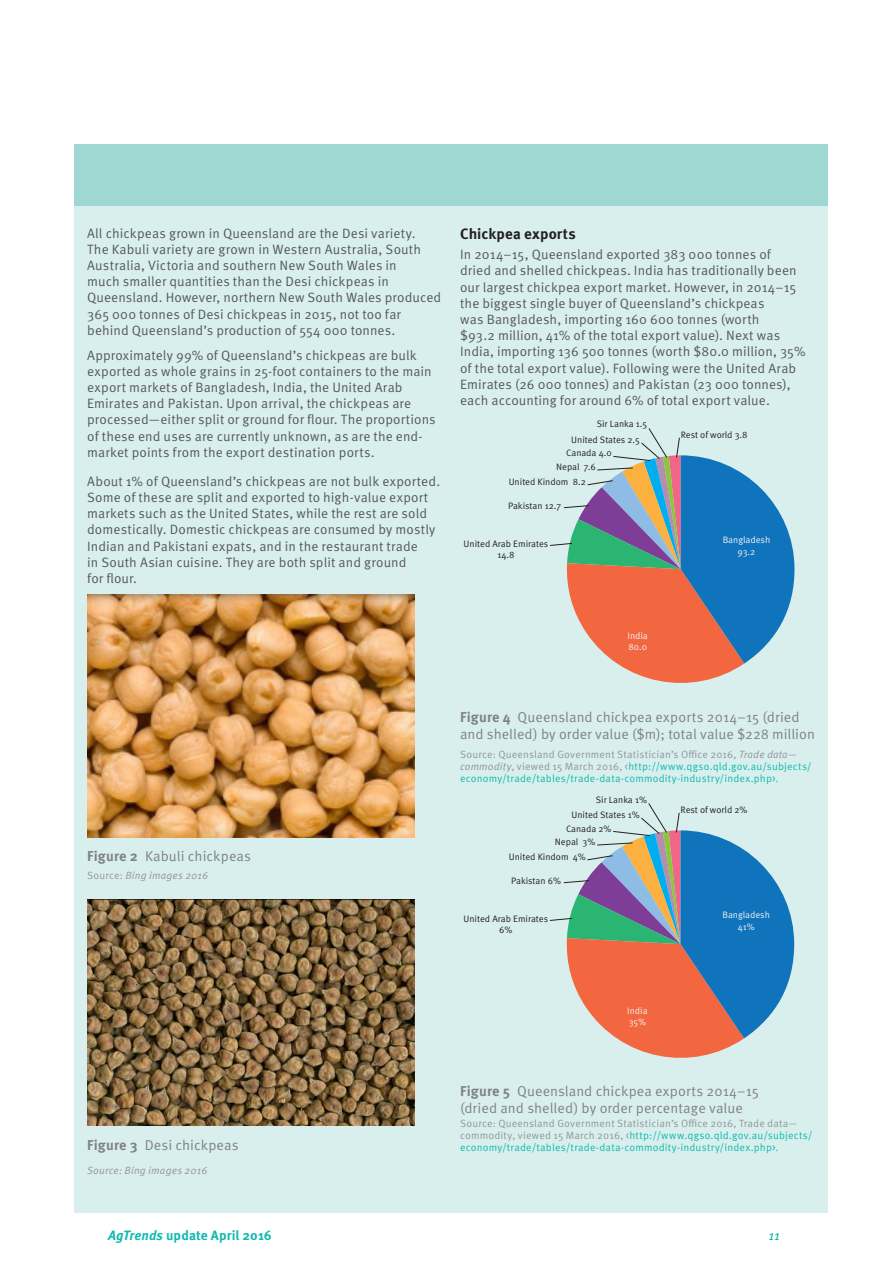
<style>
.page{position:relative;width:893px;height:1263px;background:#fff}
.page>*{position:absolute;margin:0;border:0;box-sizing:border-box;transform-origin:0 0}
.h05{font:700 15px "Meta OT";letter-spacing:.01em;color:#231f20}
.tableheading{font:14.25px/17.1px "Meta OT";letter-spacing:.005em;color:#808285}
.BodyFix{font:13.5px/16.2px "Meta OT";letter-spacing:.005em;color:#57585a}
.t1{font:700 13.5px "Meta OT";letter-spacing:.005em;color:#10baaf}
.t2{font:italic 13.5px "Meta OT";color:#00aea0}
.sourcenormal{font:10.5px/12px "Meta OT";letter-spacing:.015em;color:#10baaf}
.sourceItalic{font:italic 10.5px "Meta OT";letter-spacing:.01em;color:#939598}
.t3{font:9.3px/11.2px "Meta OT";color:#231f20;text-align:center}
.t4{font:9.3px/11.2px "Meta OT";color:#f2f3f4;text-align:center}
.s1{font-weight:700}
.s2{font-style:normal}
.s3{color:#939598}
.s4{font-style:italic;color:#939598}
.s5{font-style:italic}
</style>
<div class="page">
<div style="left:74px;top:145px;width:754px;height:1068px;background:#d9efed"></div>
<img style="left:87px;top:595px;width:327px;height:242px">
<img style="left:87px;top:899px;width:327px;height:226px">
<svg style="left:550px;top:428px;width:244px;height:255px"></svg>
<svg style="left:550px;top:803px;width:244px;height:255px"></svg>
<div style="left:74px;top:145px;width:754px;height:61px;background:#9fd8d3"></div>
<p class="BodyFix" style="left:87px;top:225px;width:356px">All chickpeas grown in Queensland are the Desi variety.<br>The Kabuli variety are grown in Western Australia, South Australia, Victoria and southern New South Wales in<br>much smaller quantities than the Desi chickpeas in Queensland. However, northern New South Wales produced 365 000 tonnes of Desi chickpeas in 2015, not too far behind Queensland’s production of 554 000 tonnes.</p>
<p class="BodyFix" style="left:87px;top:347px;width:350px">Approximately 99% of Queensland’s chickpeas are bulk exported as whole grains in 25-foot containers to the main export markets of Bangladesh, India, the United Arab Emirates and Pakistan. Upon arrival, the chickpeas are processed—either split or ground for flour. The proportions of these end uses are currently unknown, as are the end&shy;market points from the export destination ports.</p>
<p class="BodyFix" style="left:87px;top:473px;width:354px">About 1% of Queensland’s chickpeas are not bulk exported.<br>Some of these are split and exported to high-value export markets such as the United States, while the rest are sold domestically. Domestic chickpeas are consumed by mostly Indian and Pakistani expats, and in the restaurant trade<br>in South Asian cuisine. They are both split and ground<br>for flour.</p>
<p class="h05" style="left:460px;top:224px;width:117px">Chickpea exports</p>
<p class="BodyFix" style="left:460px;top:247px;width:347px">In 2014–15, Queensland exported 383 000 tonnes of<br>dried and shelled chickpeas. India has traditionally been our largest chickpea export market. However, in 2014–15 the biggest single buyer of Queensland’s chickpeas<br>was Bangladesh, importing 160 600 tonnes (worth<br>$93.2 million, 41% of the total export value). Next was India, importing 136 500 tonnes (worth $80.0 million, 35% of the total export value). Following were the United Arab Emirates (26 000 tonnes) and Pakistan (23 000 tonnes), each accounting for around 6% of total export value.</p>
<p class="t3" style="left:597px;top:419px;width:52px">Sir Lanka 1.5</p>
<p class="t3" style="left:571px;top:434px;width:70px">United States 2.5</p>
<p class="t3" style="left:566px;top:448px;width:47px">Canada 4.0</p>
<p class="t3" style="left:556px;top:461px;width:41px">Nepal 7.6</p>
<p class="t3" style="left:509px;top:476px;width:79px">United Kindom 8.2</p>
<p class="t3" style="left:508px;top:500px;width:55px">Pakistan 12.7</p>
<p class="t3" style="left:464px;top:538px;width:86px">United Arab Emirates<br>14.8</p>
<p class="t4" style="left:627px;top:630px;width:22px;text-align:left">India<br>80.0</p>
<p class="t3" style="left:681px;top:429px;width:68px">Rest of world 3.8</p>
<p class="t4" style="left:723px;top:535px;width:49px">Bangladesh<br>93.2</p>
<p class="tableheading" style="left:87px;top:847px;width:165px"><span class="s1">Figure 2</span> Kabuli chickpeas</p>
<p class="sourceItalic" style="left:87px;top:869px;width:123px"><span class="s2">Source:</span> Bing images 2016</p>
<p class="tableheading" style="left:460px;top:709px;width:356px"><span class="s1">Figure 4</span> Queensland chickpea exports 2014–15 (dried and shelled) by order value ($m); total value $228 million</p>
<p class="sourcenormal" style="left:460px;top:748px;width:353px"><span class="s3">Source: Queensland Government Statistician’s Office 2016,</span> <span class="s4">Trade data— commodity</span><span class="s3">, viewed 15 March 2016, &lt;</span>http://www.qgso.qld.gov.au/subjects/ economy/trade/tables/trade-data-commodity-industry/index.php&gt;.</p>
<p class="t3" style="left:596px;top:794px;width:53px">Sir Lanka 1%</p>
<p class="t3" style="left:571px;top:809px;width:70px">United States 1%</p>
<p class="t3" style="left:566px;top:823px;width:47px">Canada 2%</p>
<p class="t3" style="left:555px;top:836px;width:42px">Nepal 3%</p>
<p class="t3" style="left:509px;top:851px;width:78px">United Kindom 4%</p>
<p class="t3" style="left:511px;top:875px;width:51px">Pakistan 6%</p>
<p class="t3" style="left:464px;top:913px;width:86px">United Arab Emirates<br>6%</p>
<p class="t3" style="left:681px;top:804px;width:68px">Rest of world 2%</p>
<p class="t4" style="left:722px;top:910px;width:49px">Bangladesh<br>41%</p>
<p class="tableheading" style="left:87px;top:1136px;width:153px"><span class="s1">Figure 3</span> Desi chickpeas</p>
<p class="sourceItalic" style="left:87px;top:1164px;width:122px">Source: Bing images 2016</p>
<p class="t4" style="left:627px;top:1005px;width:22px;text-align:left">India<br>35%</p>
<p class="tableheading" style="left:460px;top:1083px;width:300px"><span class="s1">Figure 5</span> Queensland chickpea exports 2014–15 (dried and shelled) by order percentage value</p>
<p class="sourcenormal" style="left:460px;top:1118px;width:354px"><span class="s3">Source: Queensland Government Statistician’s Office 2016, Trade data— commodity, viewed 15 March 2016, &lt;</span>http://www.qgso.qld.gov.au/subjects/ economy/trade/tables/trade-data-commodity-industry/index.php&gt;.</p>
<p class="t1" style="left:108px;top:1227px;width:165px"><span class="s5">AgTrends</span> update April 2016</p>
<p class="t2" style="left:768px;top:1227px;width:13px">11</p>
</div>
